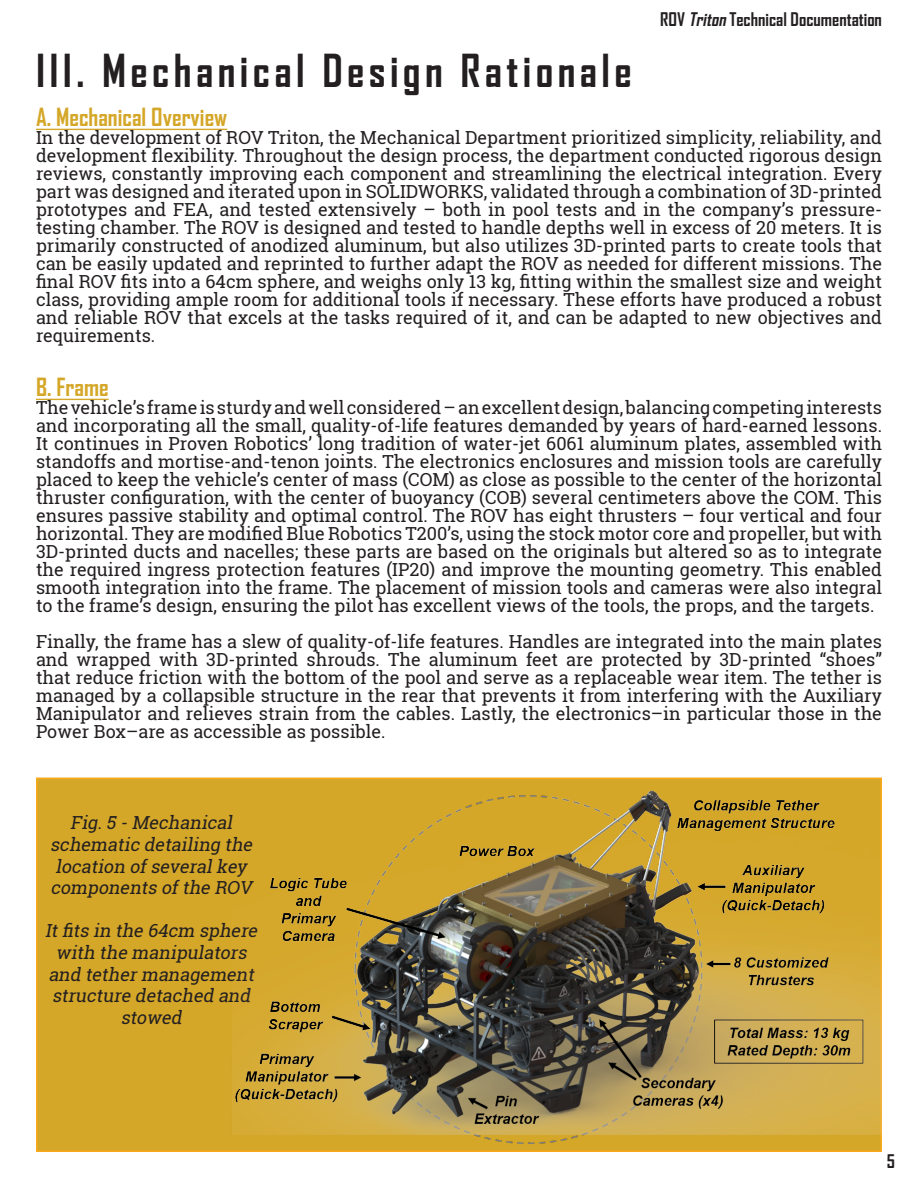
<style>
.page{position:relative;width:918px;height:1188px;background:#fff}
.page>*{position:absolute;margin:0;border:0;box-sizing:border-box;transform-origin:0 0}
.Section_Titles{font:700 43.5px "Agency FB";letter-spacing:.1em;color:#231f20}
.Titles{font:700 24px "Agency FB";color:#d5a729}
.t1{font:18px/18px "Roboto Slab";color:#231f20;text-align:justify}
.Captions{font:italic 18px/21.6px "Roboto Slab";color:#231f20;text-align:center}
.t2{font:700 18px "Agency FB";color:#231f20}
.s1{font-style:italic}
</style>
<div class="page">
<hr style="left:36px;top:129px;width:191px;height:1px;background:#d5a729">
<hr style="left:36px;top:399px;width:73px;height:1px;background:#d5a729">
<div style="left:36px;top:778px;width:846px;height:374px;background:#d5a729;border:2px solid #f9a91b"></div>
<img style="left:226px;top:778px;width:656px;height:365px">
<p class="Section_Titles" style="left:36px;top:44px;width:597px">III. Mechanical Design Rationale</p>
<p class="t2" style="left:660px;top:8px;width:223px">ROV <span class="s1">Triton</span> Technical Documentation</p>
<p class="Titles" style="left:36px;top:102px;width:193px">A. Mechanical Overview</p>
<p class="t1" style="left:36px;top:129px;width:848px">In the development of ROV Triton, the Mechanical Department prioritized simplicity, reliability, and development flexibility. Throughout the design process, the department conducted rigorous design reviews, constantly improving each component and streamlining the electrical integration. Every part was designed and iterated upon in SOLIDWORKS, validated through a combination of 3D-printed prototypes and FEA, and tested extensively – both in pool tests and in the company’s pressure&shy;testing chamber. The ROV is designed and tested to handle depths well in excess of 20 meters. It is primarily constructed of anodized aluminum, but also utilizes 3D-printed parts to create tools that can be easily updated and reprinted to further adapt the ROV as needed for different missions. The final ROV fits into a 64cm sphere, and weighs only 13 kg, fitting within the smallest size and weight class, providing ample room for additional tools if necessary. These efforts have produced a robust and reliable ROV that excels at the tasks required of it, and can be adapted to new objectives and requirements.</p>
<p class="Titles" style="left:36px;top:372px;width:74px">B. Frame</p>
<p class="t1" style="left:36px;top:399px;width:848px">The vehicle’s frame is sturdy and well considered – an excellent design, balancing competing interests and incorporating all the small, quality-of-life features demanded by years of hard-earned lessons.<br>It continues in Proven Robotics’ long tradition of water-jet 6061 aluminum plates, assembled with standoffs and mortise-and-tenon joints. The electronics enclosures and mission tools are carefully placed to keep the vehicle’s center of mass (COM) as close as possible to the center of the horizontal thruster configuration, with the center of buoyancy (COB) several centimeters above the COM. This ensures passive stability and optimal control. The ROV has eight thrusters – four vertical and four horizontal. They are modified Blue Robotics T200’s, using the stock motor core and propeller, but with 3D-printed ducts and nacelles; these parts are based on the originals but altered so as to integrate the required ingress protection features (IP20) and improve the mounting geometry. This enabled smooth integration into the frame. The placement of mission tools and cameras were also integral to the frame’s design, ensuring the pilot has excellent views of the tools, the props, and the targets.</p>
<p class="t1" style="left:36px;top:633px;width:848px">Finally, the frame has a slew of quality-of-life features. Handles are integrated into the main plates and wrapped with 3D-printed shrouds. The aluminum feet are protected by 3D-printed “shoes” that reduce friction with the bottom of the pool and serve as a replaceable wear item. The tether is managed by a collapsible structure in the rear that prevents it from interfering with the Auxiliary Manipulator and relieves strain from the cables. Lastly, the electronics–in particular those in the Power Box–are as accessible as possible.</p>
<p class="Captions" style="left:50px;top:812px;width:208px">Fig.5 -Mechanical schematic detailing the location ofseveralkey components ofthe ROV</p>
<p class="Captions" style="left:45px;top:920px;width:218px">Itfits in the 64cm sphere with the manipulators and tethermanagement structure detached and stowed</p>
<p class="t2" style="left:887px;top:1150px;width:10px">5</p>
</div>
